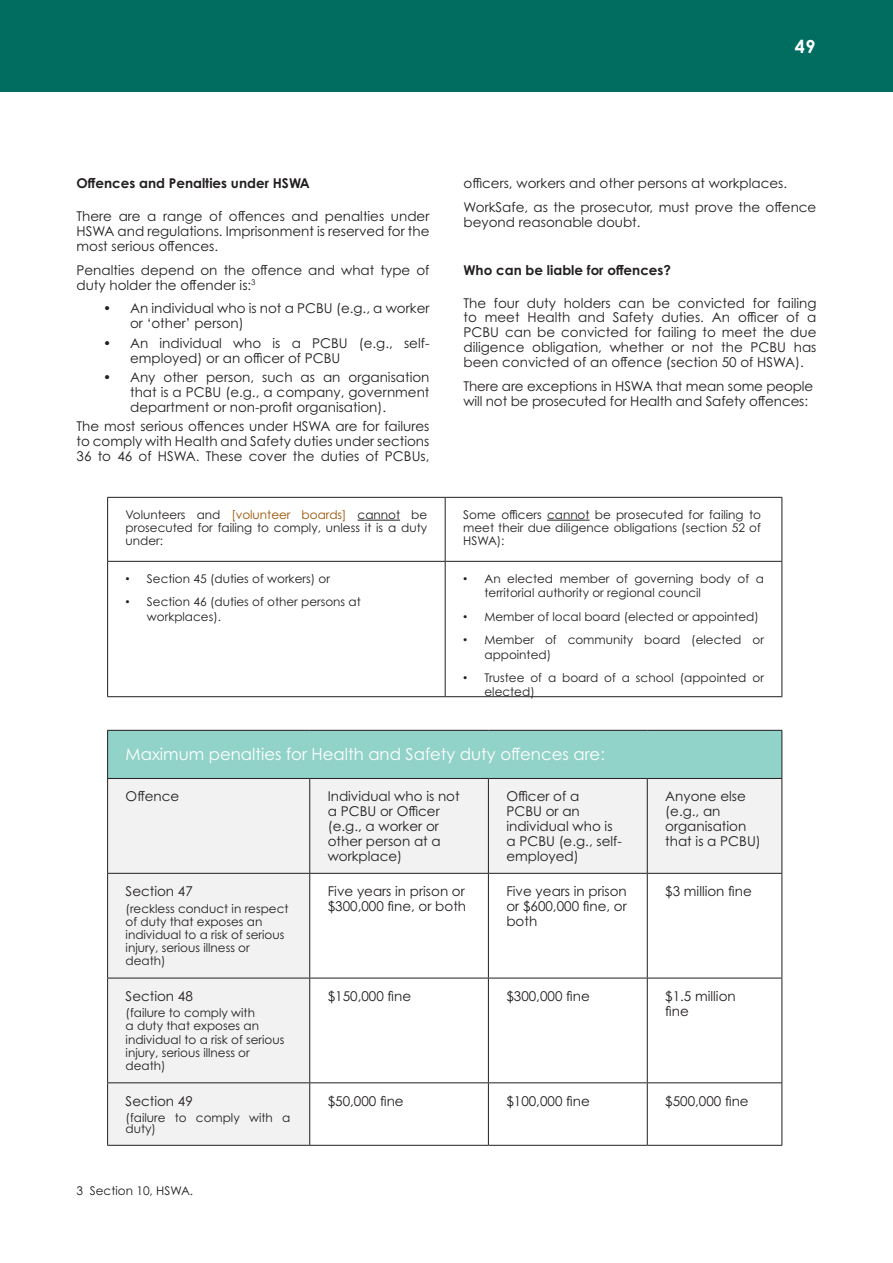
<style>
.page{position:relative;width:893px;height:1263px;background:#fff}
.page>*{position:absolute;margin:0;border:0;box-sizing:border-box;transform-origin:0 0}
.t1{font:700 18px "Century Gothic Pro";color:#fff}
.t2{font:16.5px "Century Gothic Pro";color:#fff}
.t3{font:13.5px/14.9px "Century Gothic Pro";color:#231f20}
.t4{font:700 13.5px "Century Gothic Pro";color:#231f20}
.t5{font:12px/13.2px "Century Gothic Pro";color:#231f20}
.s1{color:#995100}
.s2{font-family:"Arial"}
</style>
<div class="page">
<div style="left:0;top:0;width:893px;height:91px;background:#006d60"></div>
<hr style="left:107px;top:497px;width:338px;height:1px;background:#231f20">
<hr style="left:445px;top:497px;width:337px;height:1px;background:#231f20">
<hr style="left:107px;top:561px;width:338px;height:1px;background:#231f20">
<hr style="left:445px;top:561px;width:337px;height:1px;background:#231f20">
<hr style="left:107px;top:696px;width:338px;height:1px;background:#231f20">
<hr style="left:445px;top:696px;width:337px;height:1px;background:#231f20">
<hr style="left:107px;top:498px;width:1px;height:63px;background:#231f20">
<hr style="left:107px;top:562px;width:1px;height:134px;background:#231f20">
<hr style="left:445px;top:498px;width:1px;height:63px;background:#231f20">
<hr style="left:781px;top:498px;width:1px;height:63px;background:#231f20">
<hr style="left:445px;top:562px;width:1px;height:134px;background:#231f20">
<hr style="left:781px;top:562px;width:1px;height:134px;background:#231f20">
<hr style="left:358px;top:520px;width:42px;height:1px;background:#231f20">
<hr style="left:547px;top:520px;width:43px;height:1px;background:#231f20">
<div style="left:108px;top:730px;width:674px;height:48px;background:#92d3c9"></div>
<svg style="left:108px;top:779px;width:673px;height:366px"></svg>
<hr style="left:107px;top:730px;width:203px;height:1px;background:#231f20">
<hr style="left:310px;top:730px;width:178px;height:1px;background:#231f20">
<hr style="left:488px;top:730px;width:159px;height:1px;background:#231f20">
<hr style="left:647px;top:730px;width:135px;height:1px;background:#231f20">
<hr style="left:107px;top:778px;width:203px;height:1px;background:#231f20">
<hr style="left:310px;top:778px;width:178px;height:1px;background:#231f20">
<hr style="left:488px;top:778px;width:159px;height:1px;background:#231f20">
<hr style="left:647px;top:778px;width:135px;height:1px;background:#231f20">
<hr style="left:107px;top:873px;width:203px;height:1px;background:#231f20">
<hr style="left:310px;top:873px;width:178px;height:1px;background:#231f20">
<hr style="left:488px;top:873px;width:159px;height:1px;background:#231f20">
<hr style="left:647px;top:873px;width:135px;height:1px;background:#231f20">
<hr style="left:107px;top:978px;width:203px;height:1px;background:#231f20">
<hr style="left:310px;top:978px;width:178px;height:1px;background:#231f20">
<hr style="left:488px;top:978px;width:159px;height:1px;background:#231f20">
<hr style="left:647px;top:978px;width:135px;height:1px;background:#231f20">
<hr style="left:107px;top:1082px;width:203px;height:1px;background:#231f20">
<hr style="left:310px;top:1082px;width:178px;height:1px;background:#231f20">
<hr style="left:488px;top:1082px;width:159px;height:1px;background:#231f20">
<hr style="left:647px;top:1082px;width:135px;height:1px;background:#231f20">
<hr style="left:107px;top:1145px;width:203px;height:1px;background:#231f20">
<hr style="left:310px;top:1145px;width:178px;height:1px;background:#231f20">
<hr style="left:488px;top:1145px;width:159px;height:1px;background:#231f20">
<hr style="left:647px;top:1145px;width:135px;height:1px;background:#231f20">
<hr style="left:107px;top:731px;width:1px;height:47px;background:#231f20">
<hr style="left:107px;top:779px;width:1px;height:94px;background:#231f20">
<hr style="left:107px;top:874px;width:1px;height:104px;background:#231f20">
<hr style="left:107px;top:978px;width:1px;height:104px;background:#231f20">
<hr style="left:107px;top:1083px;width:1px;height:62px;background:#231f20">
<hr style="left:781px;top:731px;width:1px;height:47px;background:#231f20">
<hr style="left:309px;top:779px;width:1px;height:94px;background:#231f20">
<hr style="left:488px;top:779px;width:1px;height:94px;background:#231f20">
<hr style="left:647px;top:779px;width:1px;height:94px;background:#231f20">
<hr style="left:781px;top:779px;width:1px;height:94px;background:#231f20">
<hr style="left:309px;top:874px;width:1px;height:104px;background:#231f20">
<hr style="left:488px;top:874px;width:1px;height:104px;background:#231f20">
<hr style="left:647px;top:874px;width:1px;height:104px;background:#231f20">
<hr style="left:781px;top:874px;width:1px;height:104px;background:#231f20">
<hr style="left:309px;top:978px;width:1px;height:104px;background:#231f20">
<hr style="left:488px;top:978px;width:1px;height:104px;background:#231f20">
<hr style="left:647px;top:978px;width:1px;height:104px;background:#231f20">
<hr style="left:781px;top:978px;width:1px;height:104px;background:#231f20">
<hr style="left:309px;top:1083px;width:1px;height:62px;background:#231f20">
<hr style="left:488px;top:1083px;width:1px;height:62px;background:#231f20">
<hr style="left:647px;top:1083px;width:1px;height:62px;background:#231f20">
<hr style="left:781px;top:1083px;width:1px;height:62px;background:#231f20">
<h1 class="t1" style="left:795px;top:35px;width:22px">49</h1>
<p class="t4" style="left:77px;top:175px;width:235px">Offences and Penalties under HSWA</p>
<p class="t3" style="left:77px;top:209px;width:354px;text-align:justify">There are a range of offences and penalties under HSWA and regulations. Imprisonment is reserved for the most serious offences.</p>
<p class="t3" style="left:77px;top:262px;width:354px">Penalties depend on the offence and what type of duty holder the offender is:<sup>3</sup></p>
<p class="t3" style="left:130px;top:301px;width:301px;text-indent:-27px">• An individual who is not a PCBU (e.g., a worker or ‘other’ person)</p>
<p class="t3" style="left:130px;top:335px;width:301px;text-indent:-27px">• An individual who is a PCBU (e.g., self&shy;employed) or an officer of PCBU</p>
<p class="t3" style="left:130px;top:369px;width:301px;text-align:justify;text-indent:-27px">• Any other person, such as an organisation that is a PCBU (e.g., a company, government department or non-profit organisation).</p>
<p class="t3" style="left:77px;top:418px;width:354px;text-align:justify">The most serious offences under HSWA are for failures to comply with Health and Safety duties under sections 36 to 46 of HSWA. These cover the duties of PCBUs,</p>
<p class="t3" style="left:463px;top:171px;width:354px;line-height:23.9px">officers, workers and other persons at workplaces.<br>WorkSafe, as the prosecutor, must prove the offence</p>
<p class="t3" style="left:463px;top:215px;width:179px">beyond reasonable doubt.</p>
<p class="t4" style="left:463px;top:261px;width:209px">Who can be liable for offences?</p>
<p class="t3" style="left:463px;top:295px;width:354px;text-align:justify">The four duty holders can be convicted for failing to meet Health and Safety duties. An officer of a PCBU can be convicted for failing to meet the due diligence obligation, whether or not the PCBU has been convicted of an offence (section 50 of HSWA).</p>
<p class="t3" style="left:463px;top:378px;width:351px">There are exceptions in HSWA that mean some people will not be prosecuted for Health and Safety offences:</p>
<p class="t5" style="left:126px;top:508px;width:303px;text-align:justify">Volunteers and <span class="s1">[volunteer boards]</span> cannot be prosecuted for failing to comply, unless it is a duty under:</p>
<p class="t5" style="left:463px;top:508px;width:299px;text-align:justify">Some officers cannot be prosecuted for failing to meet their due diligence obligations (section 52 of HSWA):</p>
<p class="t5" style="left:126px;top:572px;width:206px"><span class="s2">•</span> Section 45 (duties of workers) or</p>
<p class="t5" style="left:147px;top:595px;width:215px;line-height:14.4px;text-indent:-21px"><span class="s2">•</span> Section 46 (duties of other persons at workplaces).</p>
<p class="t5" style="left:484px;top:571px;width:281px;line-height:14.4px;text-indent:-21px"><span class="s2">•</span> An elected member of governing body of a territorial authority or regional council</p>
<p class="t5" style="left:463px;top:610px;width:297px"><span class="s2">•</span> Member of local board (elected or appointed)</p>
<p class="t5" style="left:484px;top:632px;width:281px;line-height:14.4px;text-indent:-21px"><span class="s2">•</span> Member of community board (elected or appointed)</p>
<p class="t5" style="left:484px;top:670px;width:281px;line-height:14.4px;text-indent:-21px"><span class="s2">•</span> Trustee of a board of a school (appointed or elected)</p>
<p class="t2" style="left:126px;top:744px;width:481px">Maximum penalties for Health and Safety duty offences are:</p>
<p class="t3" style="left:126px;top:789px;width:55px">Offence</p>
<p class="t3" style="left:328px;top:789px;width:133px">Individual who is not a PCBU or Officer (e.g., a worker or other person at a workplace)</p>
<p class="t3" style="left:506px;top:789px;width:117px">Officer of a<br>PCBU or an individual who is a PCBU (e.g., self&shy;employed)</p>
<p class="t3" style="left:665px;top:789px;width:97px">Anyone else (e.g., an organisation that is a PCBU)</p>
<p class="t3" style="left:126px;top:883px;width:69px">Section 47</p>
<p class="t5" style="left:126px;top:901px;width:164px">(reckless conduct in respect of duty that exposes an individual to a risk of serious injury, serious illness or death)</p>
<p class="t3" style="left:328px;top:883px;width:140px">Five years in prison or $300,000 fine, or both</p>
<p class="t3" style="left:506px;top:883px;width:122px;text-align:justify">Five years in prison or $600,000 fine, or both</p>
<p class="t3" style="left:665px;top:883px;width:88px">$3 million fine</p>
<p class="t3" style="left:126px;top:988px;width:69px">Section 48</p>
<p class="t5" style="left:126px;top:1006px;width:160px">(failure to comply with<br>a duty that exposes an individual to a risk of serious injury, serious illness or death)</p>
<p class="t3" style="left:126px;top:1093px;width:69px">Section 49</p>
<p class="t5" style="left:126px;top:1112px;width:166px;line-height:10.5px">(failure to comply with a duty)</p>
<p class="t5" style="left:77px;top:1184px;width:118px">3 Section 10, HSWA.</p>
<p class="t3" style="left:328px;top:988px;width:85px">$150,000 fine</p>
<p class="t3" style="left:506px;top:988px;width:85px">$300,000 fine</p>
<p class="t3" style="left:665px;top:988px;width:72px">$1.5 million fine</p>
<p class="t3" style="left:328px;top:1093px;width:77px">$50,000 fine</p>
<p class="t3" style="left:506px;top:1093px;width:85px">$100,000 fine</p>
<p class="t3" style="left:665px;top:1093px;width:85px">$500,000 fine</p>
</div>
